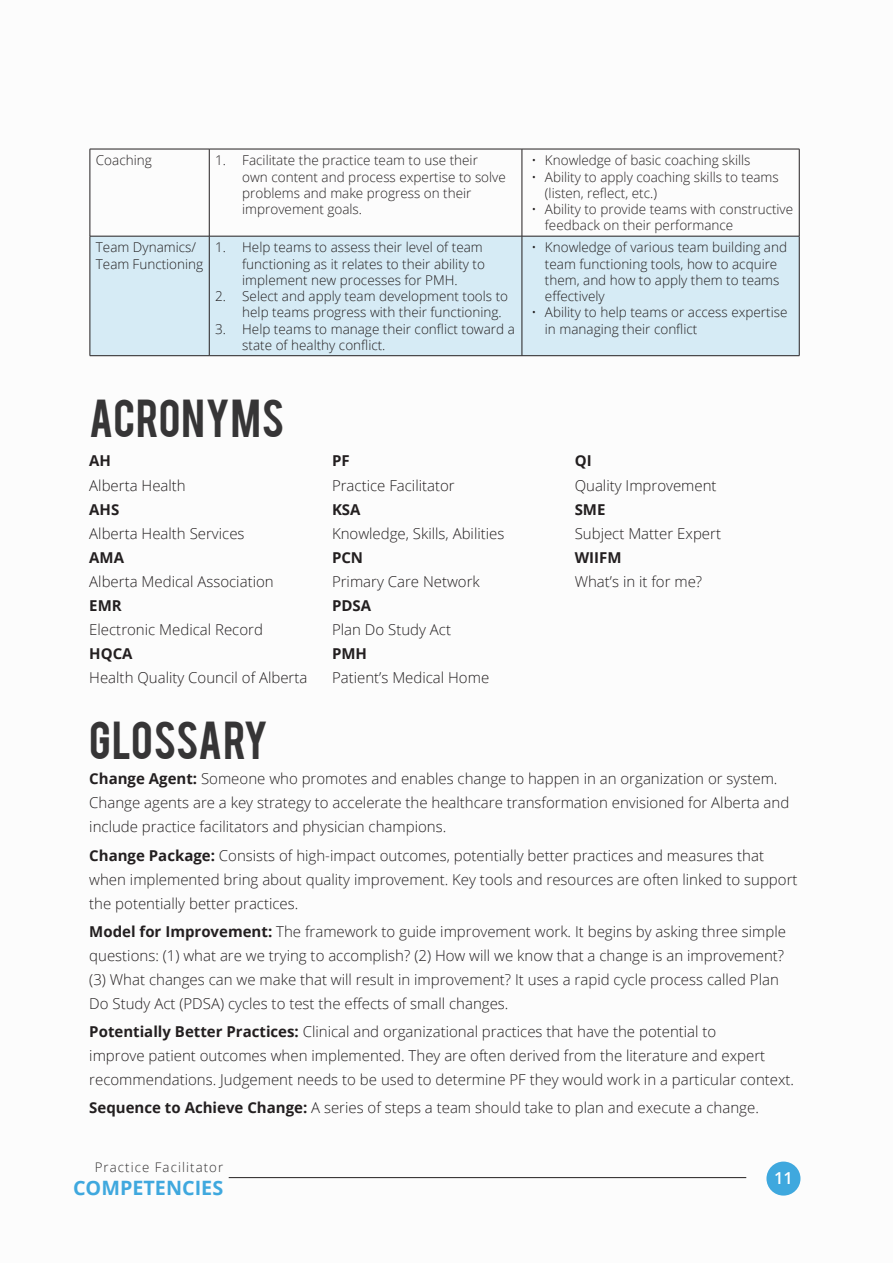
<style>
.page{position:relative;width:893px;height:1263px;background:#fff}
.page>*{position:absolute;margin:0;border:0;box-sizing:border-box;transform-origin:0 0}
.Big_Title{font:42px "Bebas";letter-spacing:.015em;color:#363536}
.t1{font:700 19.8px "Open Sans";color:#3fa8de}
.t2{font:600 16.5px "Open Sans";color:#fff}
.Body_Text{font:300 15px/24px "Open Sans";color:#231f20}
.Body_Text-2{font:700 15px "Open Sans";color:#231f20}
.t3{font:300 13.5px/16.2px "Open Sans";color:#231f20}
.t4{font:300 13.2px "Open Sans";letter-spacing:.08em;color:#312f30}
.s1{font-weight:700}
</style>
<div class="page">
<div style="left:91px;top:237px;width:708px;height:118px;background:#d6ebf5"></div>
<hr style="left:90px;top:236px;width:1px;height:119px;background:#231f20">
<hr style="left:90px;top:355px;width:119px;height:1px;background:#231f20">
<hr style="left:209px;top:236px;width:1px;height:119px;background:#231f20">
<hr style="left:209px;top:355px;width:313px;height:1px;background:#231f20">
<hr style="left:522px;top:236px;width:1px;height:119px;background:#231f20">
<hr style="left:799px;top:236px;width:1px;height:119px;background:#231f20">
<hr style="left:522px;top:355px;width:277px;height:1px;background:#231f20">
<hr style="left:90px;top:149px;width:119px;height:1px;background:#231f20">
<hr style="left:90px;top:149px;width:1px;height:87px;background:#231f20">
<hr style="left:90px;top:236px;width:119px;height:1px;background:#231f20">
<hr style="left:209px;top:149px;width:313px;height:1px;background:#231f20">
<hr style="left:209px;top:149px;width:1px;height:87px;background:#231f20">
<hr style="left:209px;top:236px;width:313px;height:1px;background:#231f20">
<hr style="left:522px;top:149px;width:277px;height:1px;background:#231f20">
<hr style="left:522px;top:149px;width:1px;height:87px;background:#231f20">
<hr style="left:799px;top:149px;width:1px;height:87px;background:#231f20">
<hr style="left:522px;top:236px;width:277px;height:1px;background:#231f20">
<div style="left:766px;top:1161px;width:34px;height:34px;background:#3fa8de;border-radius:50%"></div>
<hr style="left:229px;top:1177px;width:517px;height:1px;background:#231f20">
<p class="t3" style="left:96px;top:152px;width:57px">Coaching</p>
<p class="t3" style="left:242px;top:152px;width:265px;text-indent:-27px">11. Facilitate the practice team to use their own content and process expertise to solve problems and make progress on their improvement goals.</p>
<p class="t3" style="left:531px;top:152px;width:221px">• Knowledge of basic coaching skills</p>
<p class="t3" style="left:545px;top:168px;width:235px;text-indent:-14px">• Ability to apply coaching skills to teams (listen, reflect, etc.)</p>
<p class="t3" style="left:545px;top:201px;width:250px;text-indent:-14px">• Ability to provide teams with constructive feedback on their performance</p>
<p class="t3" style="left:96px;top:239px;width:102px">Team Dynamics/</p>
<p class="t3" style="left:96px;top:255px;width:109px">Team Functioning</p>
<p class="t3" style="left:242px;top:239px;width:244px;text-indent:-27px">11. Help teams to assess their level of team functioning as it relates to their ability to implement new processes for PMH.</p>
<p class="t3" style="left:242px;top:288px;width:267px;text-indent:-27px">22. Select and apply team development tools to help teams progress with their functioning.</p>
<p class="t3" style="left:242px;top:320px;width:274px;text-indent:-27px">33. Help teams to manage their conflict toward a state of healthy conflict.</p>
<p class="Big_Title" style="left:89px;top:388px;width:196px">ACRONYMS</p>
<p class="Body_Text" style="left:89px;top:449px;width:98px"><span class="s1">AH<br></span>Alberta Health</p>
<p class="Body_Text" style="left:89px;top:497px;width:157px"><span class="s1">AHS<br></span>Alberta Health Services</p>
<p class="Body_Text" style="left:89px;top:545px;width:186px"><span class="s1">AMA<br></span>Alberta Medical Association</p>
<p class="Body_Text" style="left:89px;top:593px;width:175px"><span class="s1">EMR<br></span>Electronic Medical Record</p>
<p class="Body_Text" style="left:89px;top:641px;width:220px"><span class="s1">HQCA<br></span>Health Quality Council of Alberta</p>
<p class="Body_Text" style="left:332px;top:449px;width:124px"><span class="s1">PF<br></span>Practice Facilitator</p>
<p class="Body_Text" style="left:332px;top:497px;width:174px"><span class="s1">KSA<br></span>Knowledge, Skills, Abilities</p>
<p class="Body_Text" style="left:332px;top:545px;width:149px"><span class="s1">PCN<br></span>Primary Care Network</p>
<p class="Body_Text" style="left:332px;top:593px;width:121px"><span class="s1">PDSA<br></span>Plan Do Study Act</p>
<p class="Body_Text-2" style="left:332px;top:642px;width:37px">PMH</p>
<p class="Body_Text" style="left:332px;top:665px;width:159px">Patient’s Medical Home</p>
<p class="t3" style="left:545px;top:239px;width:244px;text-indent:-14px">• Knowledge of various team building and team functioning tools, how to acquire them, and how to apply them to teams effectively</p>
<p class="t3" style="left:545px;top:304px;width:244px;text-indent:-14px">• Ability to help teams or access expertise in managing their conflict</p>
<p class="Body_Text-2" style="left:575px;top:450px;width:18px">QI</p>
<p class="Body_Text" style="left:575px;top:473px;width:143px">Quality Improvement</p>
<p class="Body_Text-2" style="left:575px;top:498px;width:32px">SME</p>
<p class="Body_Text" style="left:575px;top:521px;width:148px">Subject Matter Expert</p>
<p class="Body_Text-2" style="left:575px;top:546px;width:48px">WIIFM</p>
<p class="Body_Text" style="left:575px;top:569px;width:129px">What’s in it for me?</p>
<p class="Big_Title" style="left:89px;top:710px;width:180px">GLOSSARY</p>
<p class="Body_Text" style="left:89px;top:766px;width:701px"><span class="s1">Change Agent:</span> Someone who promotes and enables change to happen in an organization or system.<br>Change agents are a key strategy to accelerate the healthcare transformation envisioned for Alberta and include practice facilitators and physician champions.</p>
<p class="Body_Text" style="left:89px;top:843px;width:710px"><span class="s1">Change Package:</span> Consists of high-impact outcomes, potentially better practices and measures that when implemented bring about quality improvement. Key tools and resources are often linked to support the potentially better practices.</p>
<p class="Body_Text" style="left:89px;top:919px;width:698px"><span class="s1">Model for Improvement:</span> The framework to guide improvement work. It begins by asking three simple questions: (1) what are we trying to accomplish? (2) How will we know that a change is an improvement? (3) What changes can we make that will result in improvement? It uses a rapid cycle process called Plan Do Study Act (PDSA) cycles to test the effects of small changes.</p>
<p class="Body_Text" style="left:89px;top:1019px;width:706px"><span class="s1">Potentially Better Practices:</span> Clinical and organizational practices that have the potential to<br>improve patient outcomes when implemented. They are often derived from the literature and expert recommendations. Judgement needs to be used to determine PF they would work in a particular context.</p>
<p class="Body_Text" style="left:89px;top:1095px;width:671px"><span class="s1">Sequence to Achieve Change:</span> A series of steps a team should take to plan and execute a change.</p>
<p class="t4" style="left:95px;top:1158px;width:130px">Practice Facilitator</p>
<h2 class="t1" style="left:73px;top:1174px;width:152px">COMPETENCIES</h2>
<p class="t2" style="left:774px;top:1166px;width:20px">11</p>
</div>
